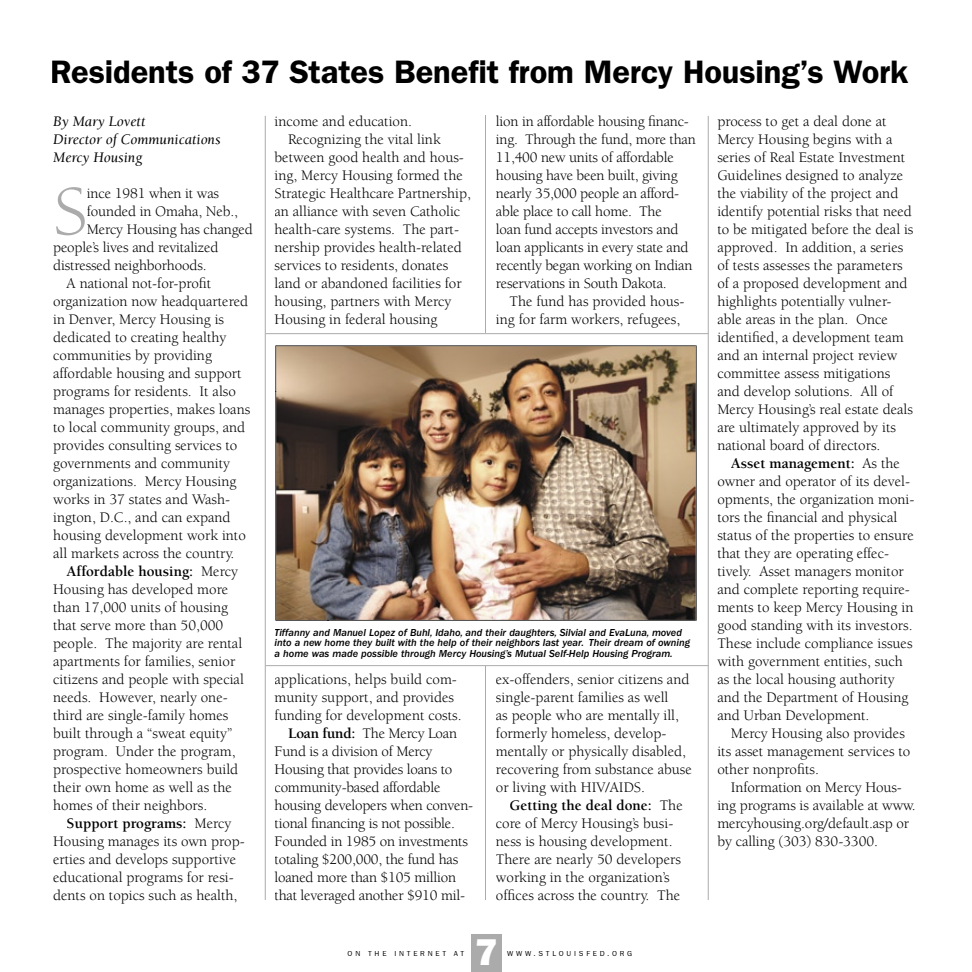
<style>
.page{position:relative;width:972px;height:972px;background:#fff}
.page>*{position:absolute;margin:0;border:0;box-sizing:border-box;transform-origin:0 0}
.t1{font:71.7px "Berkeley";color:#ababab}
.t2{font:800 37.5px "Franklin Gothic";color:#fff}
.t3{font:600 32.7px "Franklin Gothic";letter-spacing:-.005em;color:#000}
.t4{font:15px/18px "Berkeley";color:#000}
.t5{font:italic 15px/18px "Berkeley";color:#000}
.t6{font:700 15px "Berkeley";color:#000}
.t7{font:italic 500 10.5px/10.5px "Franklin Gothic";color:#000}
.t8{font:7.5px "Franklin Gothic";letter-spacing:.37em;color:#000}
.s1{font-weight:400}
.s2{font-weight:700}
</style>
<div class="page">
<div style="left:471px;top:934px;width:31px;height:38px;background:#ababab"></div>
<hr style="left:265px;top:116px;width:1px;height:784px;background:#ababab">
<hr style="left:485px;top:116px;width:1px;height:784px;background:#ababab">
<hr style="left:708px;top:116px;width:1px;height:784px;background:#ababab">
<div style="left:275px;top:333px;width:421px;height:332px;background:#fff"></div>
<img style="left:328px;top:391px;width:368px;height:184px">
<svg style="left:696px;top:345px;width:1px;height:276px"></svg>
<img style="left:275px;top:345px;width:421px;height:46px">
<img style="left:275px;top:391px;width:53px;height:230px">
<img style="left:328px;top:575px;width:368px;height:46px">
<hr style="left:266px;top:333px;width:442px;height:1px;background:#ababab">
<hr style="left:266px;top:665px;width:442px;height:1px;background:#ababab">
<h3 class="t3" style="left:50px;top:52px;width:860px">Residents of 37 States Benefit from Mercy Housing’s Work</h3>
<p class="t5" style="left:53px;top:113px;width:169px">By Mary Lovett<br>Director of Communications<br>Mercy Housing</p>
<h1 class="t1" style="left:53px;top:174px;width:36px">S</h1>
<p class="t4" style="left:87px;top:185px;width:134px">ince 1981 when it was</p>
<p class="t4" style="left:87px;top:203px;width:153px">founded in Omaha, Neb.,</p>
<p class="t4" style="left:87px;top:221px;width:168px">Mercy Housing has changed</p>
<p class="t4" style="left:53px;top:239px;width:167px">people’s lives and revitalized</p>
<p class="t4" style="left:53px;top:257px;width:155px">distressed neighborhoods.</p>
<p class="t4" style="left:67px;top:275px;width:146px">A national not-for-profit</p>
<p class="t4" style="left:53px;top:293px;width:197px">organization now headquartered</p>
<p class="t4" style="left:53px;top:311px;width:172px">in Denver, Mercy Housing is</p>
<p class="t4" style="left:53px;top:329px;width:175px">dedicated to creating healthy</p>
<p class="t4" style="left:53px;top:347px;width:160px">communities by providing</p>
<p class="t4" style="left:53px;top:365px;width:190px">affordable housing and support</p>
<p class="t4" style="left:53px;top:383px;width:184px">programs for residents. It also</p>
<p class="t4" style="left:53px;top:401px;width:199px">manages properties, makes loans</p>
<p class="t4" style="left:53px;top:419px;width:194px">to local community groups, and</p>
<p class="t4" style="left:53px;top:437px;width:186px">provides consulting services to</p>
<p class="t4" style="left:53px;top:455px;width:179px">governments and community</p>
<p class="t4" style="left:53px;top:473px;width:185px">organizations. Mercy Housing</p>
<p class="t4" style="left:53px;top:491px;width:178px">works in 37 states and Wash-</p>
<p class="t4" style="left:53px;top:509px;width:179px">ington, D.C., and can expand</p>
<p class="t4" style="left:53px;top:527px;width:194px">housing development work into</p>
<p class="t4" style="left:53px;top:545px;width:183px">all markets across the country.</p>
<p class="t6" style="left:67px;top:563px;width:173px">Affordable housing: <span class="s1">Mercy</span></p>
<p class="t4" style="left:53px;top:581px;width:177px">Housing has developed more</p>
<p class="t4" style="left:53px;top:599px;width:176px">than 17,000 units of housing</p>
<p class="t4" style="left:53px;top:617px;width:172px">that serve more than 50,000</p>
<p class="t4" style="left:53px;top:635px;width:191px">people. The majority are rental</p>
<p class="t4" style="left:53px;top:653px;width:184px">apartments for families, senior</p>
<p class="t4" style="left:53px;top:671px;width:192px">citizens and people with special</p>
<p class="t4" style="left:53px;top:689px;width:176px">needs. However, nearly one-</p>
<p class="t4" style="left:53px;top:707px;width:177px">third are single-family homes</p>
<p class="t4" style="left:53px;top:725px;width:181px">built through a “sweat equity”</p>
<p class="t4" style="left:53px;top:743px;width:184px">program. Under the program,</p>
<p class="t4" style="left:53px;top:761px;width:187px">prospective homeowners build</p>
<p class="t4" style="left:53px;top:779px;width:180px">their own home as well as the</p>
<p class="t4" style="left:53px;top:797px;width:156px">homes of their neighbors.</p>
<p class="t6" style="left:67px;top:815px;width:166px">Support programs: <span class="s1">Mercy</span></p>
<p class="t4" style="left:53px;top:833px;width:193px">Housing manages its own prop-</p>
<p class="t4" style="left:53px;top:851px;width:185px">erties and develops supportive</p>
<p class="t4" style="left:53px;top:869px;width:182px">educational programs for resi-</p>
<p class="t4" style="left:53px;top:887px;width:186px">dents on topics such as health,</p>
<p class="t4" style="left:275px;top:113px;width:139px">income and education.</p>
<p class="t4" style="left:288px;top:131px;width:154px">Recognizing the vital link</p>
<p class="t4" style="left:275px;top:149px;width:191px">between good health and hous-</p>
<p class="t4" style="left:275px;top:167px;width:190px">ing, Mercy Housing formed the</p>
<p class="t4" style="left:275px;top:185px;width:198px">Strategic Healthcare Partnership,</p>
<p class="t4" style="left:275px;top:203px;width:187px">an alliance with seven Catholic</p>
<p class="t4" style="left:275px;top:221px;width:186px">health-care systems. The part-</p>
<p class="t4" style="left:275px;top:239px;width:189px">nership provides health-related</p>
<p class="t4" style="left:275px;top:257px;width:175px">services to residents, donates</p>
<p class="t4" style="left:275px;top:275px;width:189px">land or abandoned facilities for</p>
<p class="t4" style="left:275px;top:293px;width:178px">housing, partners with Mercy</p>
<p class="t4" style="left:275px;top:311px;width:165px">Housing in federal housing</p>
<p class="t4" style="left:496px;top:113px;width:201px">lion in affordable housing financ&shy;ing. Through the fund, more than<br>11,400 new units of affordable housing have been built, giving nearly 35,000 people an afford&shy;able place to call home. The<br>loan fund accepts investors and loan applicants in every state and recently began working on Indian reservations in South Dakota.</p>
<p class="t4" style="left:496px;top:293px;width:190px;text-align:right">The fund has provided hous&shy;ing for farm workers, refugees,</p>
<p class="t7" style="left:275px;top:627px;width:417px">Tiffanny and Manuel Lopez of Buhl, Idaho, and their daughters, Silvial and EvaLuna, moved into a new home they built with the help of their neighbors last year. Their dream of owning a home was made possible through Mercy Housing’s Mutual Self-Help Housing Program.</p>
<p class="t4" style="left:275px;top:671px;width:184px">applications, helps build com-</p>
<p class="t4" style="left:275px;top:689px;width:181px">munity support, and provides</p>
<p class="t4" style="left:275px;top:707px;width:189px">funding for development costs.</p>
<p class="t4" style="left:288px;top:725px;width:171px"><span class="s2">Loan fund:</span> The Mercy Loan</p>
<p class="t4" style="left:275px;top:743px;width:159px">Fund is a division of Mercy</p>
<p class="t4" style="left:275px;top:761px;width:179px">Housing that provides loans to</p>
<p class="t4" style="left:275px;top:779px;width:167px">community-based affordable</p>
<p class="t4" style="left:275px;top:797px;width:200px">housing developers when conven-</p>
<p class="t4" style="left:275px;top:815px;width:182px">tional financing is not possible.</p>
<p class="t4" style="left:275px;top:833px;width:195px">Founded in 1985 on investments</p>
<p class="t4" style="left:275px;top:851px;width:185px">totaling $200,000, the fund has</p>
<p class="t4" style="left:275px;top:869px;width:183px">loaned more than $105 million</p>
<p class="t4" style="left:275px;top:887px;width:192px">that leveraged another $910 mil-</p>
<p class="t4" style="left:496px;top:671px;width:197px">ex-offenders, senior citizens and single-parent families as well<br>as people who are mentally ill, formerly homeless, develop&shy;mentally or physically disabled, recovering from substance abuse or living with HIV/AIDS.</p>
<p class="t4" style="left:496px;top:797px;width:188px;text-indent:14px"><span class="s2">Getting the deal done:</span> The core of Mercy Housing’s busi&shy;ness is housing development.<br>There are nearly 50 developers working in the organization’s offices across the country. The</p>
<h2 class="t2" style="left:475px;top:930px;width:24px">7</h2>
<p class="t8" style="left:348px;top:950px;width:118px">ON THE INTERNET AT</p>
<p class="t8" style="left:507px;top:950px;width:127px">WWW.STLOUISFED.ORG</p>
<p class="t4" style="left:717px;top:113px;width:198px">process to get a deal done at<br>Mercy Housing begins with a series of Real Estate Investment<br>Guidelines designed to analyze the viability of the project and identify potential risks that need to be mitigated before the deal is approved. In addition, a series of tests assesses the parameters of a proposed development and highlights potentially vulner&shy;able areas in the plan. Once identified, a development team and an internal project review committee assess mitigations and develop solutions. All of<br>Mercy Housing’s real estate deals are ultimately approved by its national board of directors.</p>
<p class="t4" style="left:717px;top:455px;width:199px;text-indent:14px"><span class="s2">Asset management:</span> As the owner and operator of its devel&shy;opments, the organization moni&shy;tors the financial and physical status of the properties to ensure that they are operating effec&shy;tively. Asset managers monitor and complete reporting require&shy;ments to keep Mercy Housing in good standing with its investors.<br>These include compliance issues with government entities, such as the local housing authority and the Department of Housing and Urban Development.</p>
<p class="t4" style="left:717px;top:725px;width:195px;text-indent:14px">Mercy Housing also provides its asset management services to other nonprofits.</p>
<p class="t4" style="left:717px;top:779px;width:200px;text-indent:14px">Information on Mercy Hous&shy;ing programs is available at www. mercyhousing.org/default.asp or by calling (303) 830-3300.</p>
</div>
